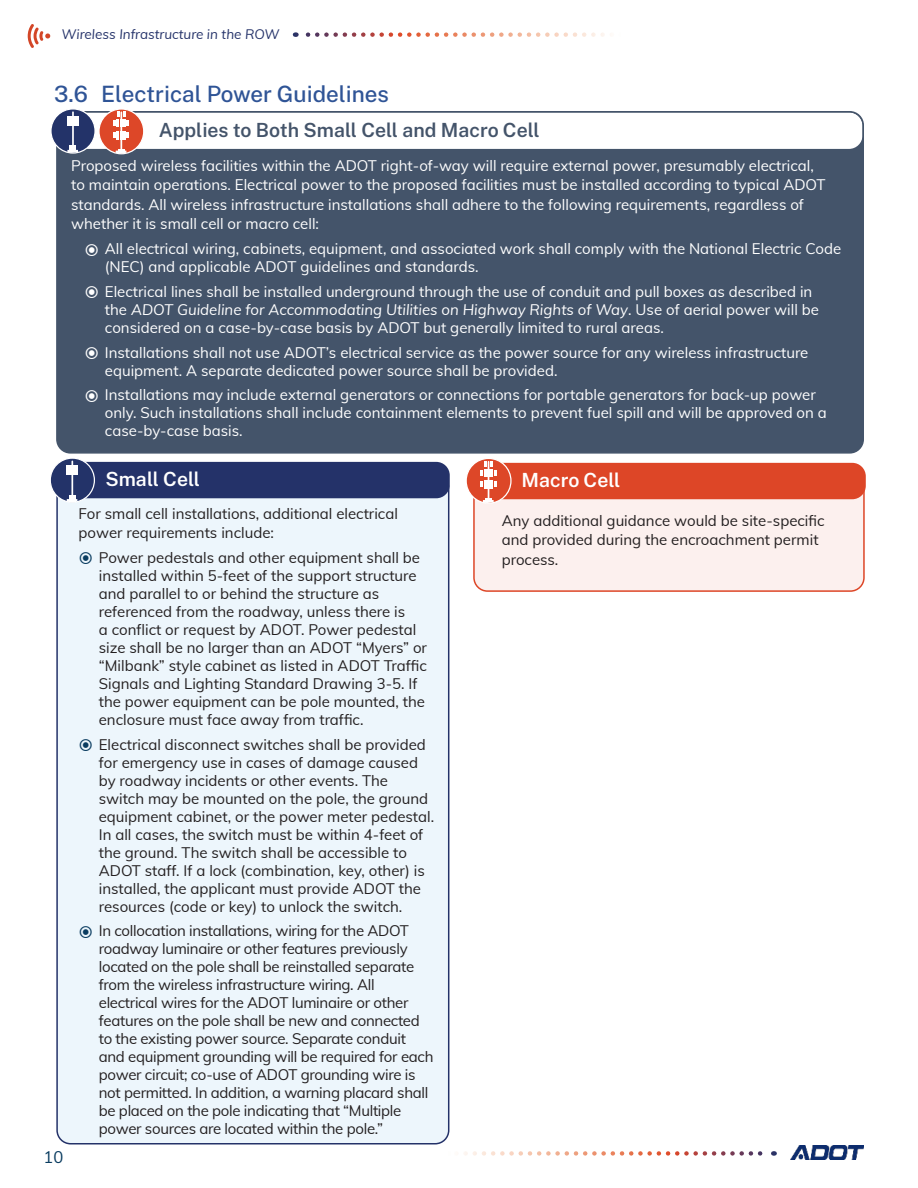
<style>
.page{position:relative;width:918px;height:1188px;background:#fff}
.page>*{position:absolute;margin:0;border:0;box-sizing:border-box;transform-origin:0 0}
.h2_Main_Content{font:500 22.5px "Public Sans";color:#2f5496}
.Both_Cells_Header{font:600 19.5px "Public Sans";color:#44546a}
.Small_Cell_Header{font:600 19.5px "Public Sans";color:#fff}
.Macro_Cell_Header{font:600 19.5px "Public Sans";color:#fff}
.t1{font:16.5px "Muli";color:#0a3c60}
.Body{font:15px/18px "Muli";color:#fff}
.Body-2{font:15px/18px "Muli";color:#231f20}
.Body-3{font:15px/18px "Muli";letter-spacing:-.02em;color:#231f20}
.Small_Cell{font:15px/19.5px "Muli";color:#231f20}
.t2{font:italic 13.5px "Muli";color:#243269}
.s1{font-style:italic}
</style>
<div class="page">
<img style="left:790px;top:1146px;width:74px;height:13px">
<svg style="left:28px;top:24px;width:22px;height:24px"></svg>
<svg style="left:464px;top:1151px;width:310px;height:5px"></svg>
<svg style="left:295px;top:32px;width:310px;height:5px"></svg>
<div style="left:57px;top:475px;width:392px;height:669px;background:#edf6fc;border-radius:14px"></div>
<div style="left:474px;top:477px;width:390px;height:114px;background:#fcf0ee;border-radius:14px"></div>
<div style="left:473px;top:476px;width:392px;height:116px;border:2px solid #dd4627;border-radius:14px"></div>
<div style="left:57px;top:112px;width:806px;height:341px;background:#44546a;border-radius:14px"></div>
<div style="left:71px;top:112px;width:791px;height:37px;background:#fff;border-radius:14px"></div>
<div style="left:56px;top:111px;width:808px;height:343px;border:2px solid #44546a;border-radius:14px"></div>
<div style="left:51px;top:109px;width:44px;height:44px;background:#233369;border-radius:50%"></div>
<div style="left:50px;top:108px;width:46px;height:46px;border:1px solid #fff;border-radius:50%"></div>
<hr style="left:72px;top:112px;width:2px;height:34px;background:#fff">
<svg style="left:68px;top:116px;width:10px;height:10px"></svg>
<div style="left:69px;top:146px;width:7px;height:6px;background:#fff"></div>
<svg style="left:67px;top:150px;width:11px;height:4px"></svg>
<div style="left:99px;top:109px;width:45px;height:45px;background:#dd4728;border-radius:50%"></div>
<div style="left:98px;top:108px;width:46px;height:46px;border:1px solid #fff;border-radius:50%"></div>
<hr style="left:120px;top:112px;width:2px;height:37px;background:#fff">
<svg style="left:115px;top:149px;width:11px;height:6px"></svg>
<svg style="left:113px;top:111px;width:16px;height:28px"></svg>
<div style="left:470px;top:463px;width:396px;height:36px;background:#dd4627;border-radius:14px"></div>
<div style="left:466px;top:458px;width:45px;height:45px;background:#dd4728;border-radius:50%"></div>
<div style="left:466px;top:458px;width:46px;height:46px;border:1px solid #fff;border-radius:50%"></div>
<hr style="left:488px;top:462px;width:1px;height:37px;background:#fff">
<svg style="left:483px;top:498px;width:11px;height:6px"></svg>
<svg style="left:480px;top:461px;width:16px;height:28px"></svg>
<div style="left:54px;top:462px;width:396px;height:36px;background:#243269;border-radius:14px"></div>
<div style="left:50px;top:458px;width:44px;height:44px;background:#233369;border-radius:50%"></div>
<div style="left:50px;top:458px;width:45px;height:45px;border:1px solid #fff;border-radius:50%"></div>
<hr style="left:71px;top:461px;width:2px;height:34px;background:#fff">
<svg style="left:67px;top:465px;width:11px;height:10px"></svg>
<svg style="left:67px;top:495px;width:10px;height:8px"></svg>
<p class="t2" style="left:62px;top:25px;width:220px">Wireless Infrastructure in the ROW</p>
<h3 class="h2_Main_Content" style="left:54px;top:77px;width:337px">3.6 Electrical Power Guidelines</h3>
<p class="Both_Cells_Header" style="left:159px;top:116px;width:382px">Applies to Both Small Cell and Macro Cell</p>
<p class="Body" style="left:71px;top:155px;width:756px;line-height:19.5px">Proposed wireless facilities within the ADOT right-of-way will require external power, presumably electrical, to maintain operations. Electrical power to the proposed facilities must be installed according to typical ADOT standards. All wireless infrastructure installations shall adhere to the following requirements, regardless of whether it is small cell or macro cell:</p>
<p class="Body" style="left:105px;top:239px;width:738px">All electrical wiring, cabinets, equipment, and associated work shall comply with the National Electric Code (NEC) and applicable ADOT guidelines and standards.</p>
<p class="Body" style="left:105px;top:282px;width:716px">Electrical lines shall be installed underground through the use of conduit and pull boxes as described in the <span class="s1">ADOT Guideline for Accommodating Utilities on Highway Rights of Way</span>. Use of aerial power will be considered on a case-by-case basis by ADOT but generally limited to rural areas.</p>
<p class="Body" style="left:105px;top:342px;width:705px">Installations shall not use ADOT’s electrical service as the power source for any wireless infrastructure equipment. A separate dedicated power source shall be provided.</p>
<p class="Body" style="left:105px;top:385px;width:723px">Installations may include external generators or connections for portable generators for back-up power only. Such installations shall include containment elements to prevent fuel spill and will be approved on a case-by-case basis.</p>
<p class="Small_Cell_Header" style="left:105px;top:465px;width:96px">Small Cell</p>
<p class="Macro_Cell_Header" style="left:522px;top:466px;width:100px">Macro Cell</p>
<p class="t1" style="left:44px;top:1145px;width:21px">10</p>
<p class="Small_Cell" style="left:79px;top:503px;width:321px">For small cell installations, additional electrical power requirements include:</p>
<p class="Body-2" style="left:99px;top:548px;width:330px">Power pedestals and other equipment shall be installed within 5-feet of the support structure and parallel to or behind the structure as referenced from the roadway, unless there is<br>a conflict or request by ADOT. Power pedestal size shall be no larger than an ADOT “Myers” or “Milbank” style cabinet as listed in ADOT Traffic Signals and Lighting Standard Drawing 3-5. If the power equipment can be pole mounted, the enclosure must face away from traffic.</p>
<p class="Body-2" style="left:99px;top:734px;width:337px">Electrical disconnect switches shall be provided for emergency use in cases of damage caused by roadway incidents or other events. The switch may be mounted on the pole, the ground equipment cabinet, or the power meter pedestal.<br>In all cases, the switch must be within 4-feet of the ground. The switch shall be accessible to ADOT staff. If a lock (combination, key, other) is installed, the applicant must provide ADOT the resources (code or key) to unlock the switch.</p>
<p class="Body-3" style="left:99px;top:921px;width:336px">In collocation installations, wiring for the ADOT roadway luminaire or other features previously located on the pole shall be reinstalled separate from the wireless infrastructure wiring. All electrical wires for the ADOT luminaire or other features on the pole shall be new and connected to the existing power source. Separate conduit and equipment grounding will be required for each power circuit; co-use of ADOT grounding wire is not permitted. In addition, a warning placard shall be placed on the pole indicating that “Multiple power sources are located within the pole.”</p>
<p class="Body-2" style="left:502px;top:510px;width:324px;line-height:19.5px">Any additional guidance would be site-specific and provided during the encroachment permit process.</p>
</div>
